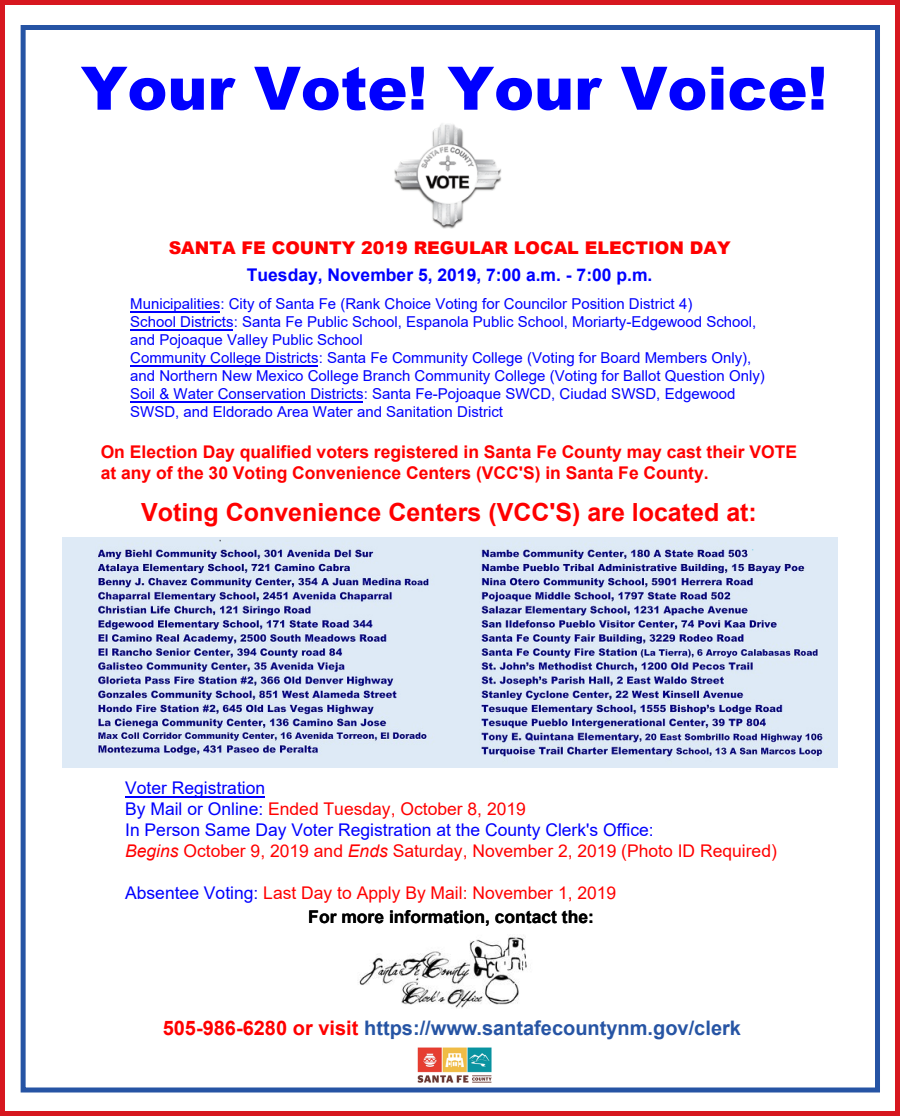
<style>
.page{position:relative;width:900px;height:1116px;background:#fff}
.page>*{position:absolute;margin:0;border:0;box-sizing:border-box;transform-origin:0 0}
.t1{font:900 60px "Arial";color:#00f}
.t2{font:700 25px "Arial";color:#f00}
.t3{font:700 20px "Arial";color:#2654a4}
.t4{font:17.5px/21px "Arial";color:#00f}
.t5{font:700 17.5px/21px "Arial";color:#f00}
.t6{font:17.5px/23.9px "Arial";color:#f00}
.t7{font:900 17.5px "Arial";color:#f00}
.t8{font:700 17.5px "Arial";color:#00f}
.t9{font:15px/18px "Arial";color:#00f}
.s1{font-style:inherit}
.s2{color:#f00}
.s3{font-style:italic;color:#f00}
.s4{color:#00f}
.s5{font-weight:700;color:#000}
</style>
<div class="page">
<div style="left:0;top:0;width:900px;height:1116px;border:5px solid #d7171f"></div>
<div style="left:21px;top:25px;width:859px;height:1068px;border:5px solid #2654a4"></div>
<img style="left:359px;top:935px;width:168px;height:73px">
<hr style="left:131px;top:401px;width:232px;height:1px;background:#00f">
<hr style="left:131px;top:365px;width:187px;height:1px;background:#00f">
<hr style="left:131px;top:329px;width:102px;height:1px;background:#00f">
<hr style="left:131px;top:311px;width:89px;height:1px;background:#00f">
<img style="left:417px;top:1047px;width:74px;height:36px">
<img style="left:62px;top:538px;width:776px;height:229px">
<img style="left:394px;top:124px;width:107px;height:105px">
<hr style="left:125px;top:796px;width:140px;height:1px;background:#00f">
<h1 class="t1" style="left:81px;top:45px;width:748px">Your Vote! Your Voice!</h1>
<p class="t7" style="left:169px;top:235px;width:563px">SANTA FE COUNTY 2019 REGULAR LOCAL ELECTION DAY</p>
<p class="t8" style="left:247px;top:263px;width:407px">Tuesday, November 5, 2019, 7:00 a.m. - 7:00 p.m.</p>
<p class="t9" style="left:130px;top:295px;width:636px">Municipalitie<span class="s1">s</span>: City of Santa Fe <span class="s1">(Rank Choice Voting for Councilor Position District 4)<br></span>School Districts: Santa Fe Public School, Espanola Public School, Moriarty-Edgewood School, and Pojoaque Valley Public School<br>Community College Districts: Santa Fe Community College <span class="s1">(Voting for Board Members Only), </span>and Northern New Mexico College Branch Community College <span class="s1">(Voting for Ballot Question Only)<br></span>Soil &amp; Water Conservation Districts: Santa Fe-Pojoaque SWCD, Ciudad SWSD, Edgewood SWSD, and Eldorado Area Water and Sanitation <span class="s1">District</span></p>
<p class="t5" style="left:101px;top:442px;width:698px">On Election Day qualified voters registered in Santa Fe County may cast their VOTE at any of the 30 Voting Convenience Centers (VCC'S) in Santa Fe County.</p>
<h2 class="t2" style="left:141px;top:494px;width:617px">Voting Convenience Centers (VCC'S) are located at:</h2>
<p class="t4" style="left:125px;top:777px;width:653px">Voter Registration<br>By Mail or Online: <span class="s2">Ended Tuesday, October 8, 2019<br></span>In Person Same Day Voter Registration at the County Clerk's Office:<br><span class="s3">Begins</span> <span class="s2">October 9, 2019 and</span> <span class="s3">Ends</span> <span class="s2">Saturday, November 2, 2019 (Photo ID Required)</span></p>
<p class="t6" style="left:308px;top:880px;width:310px;text-indent:-183px"><span class="s4">Absentee Voting:</span> Last Day to Apply By Mail: November 1, 2019<br><span class="s5">For more information, contact the:</span></p>
<h3 class="t3" style="left:163px;top:1014px;width:580px"><span class="s2">505-986-6280 or visit</span> https://www.santafecountynm.gov/clerk</h3>
</div>
